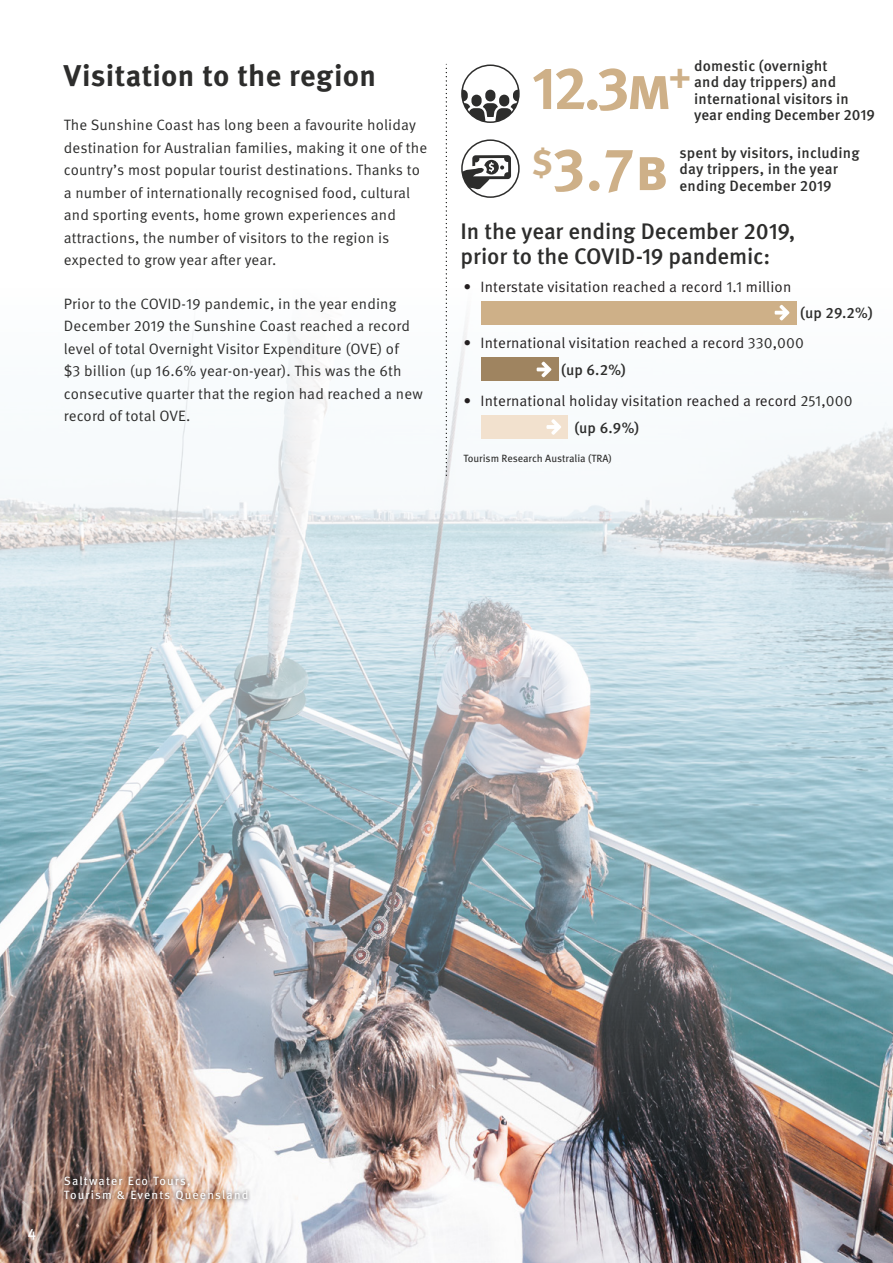
<style>
.page{position:relative;width:893px;height:1263px;background:#fff}
.page>*{position:absolute;margin:0;border:0;box-sizing:border-box;transform-origin:0 0}
.t1{font:700 60px "Meta Pro";color:#ceb088}
.Heading_2{font:700 30px "Meta Pro";letter-spacing:.01em;color:#2d2d2c}
.Heading_3{font:500 22.5px/25.5px "Meta Pro";letter-spacing:-.01em;color:#2d2d2c}
.Body{font:15px/22.5px "Meta Pro Norm";letter-spacing:.01em;color:#2d2d2c}
.t2{font:15px/27.5px "Meta Pro Norm";letter-spacing:.01em;color:#231f20}
.t3{font:500 15px/16.5px "Meta Pro";letter-spacing:.01em;color:#2d2d2c}
.t4{font:500 15px "Meta Pro";color:#fff}
.t5{font:12px/14.4px "Meta Pro";letter-spacing:.095em;color:#fff}
.t6{font:10.5px "Meta Pro";letter-spacing:-.005em;color:#2d2d2c}
.s1{color:#2d2d2c}
.s2{font-family:"Meta Pro";font-weight:500;color:#2d2d2c}
</style>
<div class="page">
<img style="left:0;top:290px;width:893px;height:973px">
<div style="left:60px;top:1172px;width:191px;height:33px;background:#231f20;opacity:.75"></div>
<svg style="left:462px;top:90px;width:56px;height:32px"></svg>
<div style="left:499px;top:95px;width:10px;height:11px;background:#2d2d2c;border-radius:5px"></div>
<div style="left:461px;top:64px;width:59px;height:59px;border:2px solid #2d2d2c;border-radius:50%"></div>
<svg style="left:462px;top:155px;width:49px;height:34px"></svg>
<div style="left:461px;top:139px;width:59px;height:59px;border:2px solid #2d2d2c;border-radius:50%"></div>
<div style="left:481px;top:301px;width:315px;height:23px;background:#ceb088"></div>
<div style="left:481px;top:358px;width:78px;height:23px;background:#9f8460"></div>
<div style="left:481px;top:415px;width:86px;height:23px;background:#f2e1ce"></div>
<svg style="left:775px;top:305px;width:14px;height:15px"></svg>
<svg style="left:537px;top:362px;width:14px;height:15px"></svg>
<svg style="left:546px;top:419px;width:15px;height:16px"></svg>
<svg style="left:446px;top:64px;width:1px;height:412px"></svg>
<h2 class="Heading_2" style="left:64px;top:53px;width:314px">Visitation to the region</h2>
<p class="Body" style="left:64px;top:113px;width:365px">The Sunshine Coast has long been a favourite holiday destination for Australian families, making it one of the country’s most popular tourist destinations. Thanks to a number of internationally recognised food, cultural and sporting events, home grown experiences and attractions, the number of visitors to the region is expected to grow year after year.</p>
<p class="Body" style="left:64px;top:292px;width:361px">Prior to the COVID-19 pandemic, in the year ending December 2019 the Sunshine Coast reached a record level of total Overnight Visitor Expenditure (OVE) of<br>$3 billion (up 16.6% year-on-year). This was the 6th consecutive quarter that the region had reached a new record of total OVE.</p>
<p class="t3" style="left:694px;top:56px;width:156px">domestic (overnight and day trippers) and international visitors in</p>
<p class="t1" style="left:532px;top:41px;width:161px">12.3M<sup>+</sup></p>
<p class="t3" style="left:694px;top:106px;width:182px">year ending December 2019</p>
<p class="t3" style="left:680px;top:143px;width:181px">spent by visitors, including day trippers, in the year ending December 2019</p>
<p class="t1" style="left:532px;top:122px;width:138px"><sup>$</sup>3.7b</p>
<h3 class="Heading_3" style="left:460px;top:217px;width:336px">In the year ending December 2019, prior to the COVID-19 pandemic:</h3>
<p class="t2" style="left:463px;top:272px;width:329px">• Interstate visitation reached a record <span class="s1">1</span>.<span class="s1">1</span> million</p>
<p class="t3" style="left:800px;top:304px;width:74px">(up 29.2%)</p>
<p class="t2" style="left:561px;top:328px;width:244px;text-indent:-98px">• International visitation reached a record <span class="s1">330</span>,<span class="s1">000 </span><span class="s2">(up 6.2%)</span></p>
<p class="t2" style="left:574px;top:387px;width:280px;line-height:26.2px;text-indent:-111px">• International holiday visitation reached a record <span class="s1">251</span>,<span class="s1">000 </span><span class="s2">(up 6.9%)</span></p>
<p class="t6" style="left:463px;top:450px;width:150px">Tourism Research Australia (TRA)</p>
<p class="t4" style="left:28px;top:1220px;width:10px">4</p>
<p class="t5" style="left:64px;top:1172px;width:186px">Saltwater Eco Tours,<br>Tourism &amp; Events Queensland</p>
</div>
